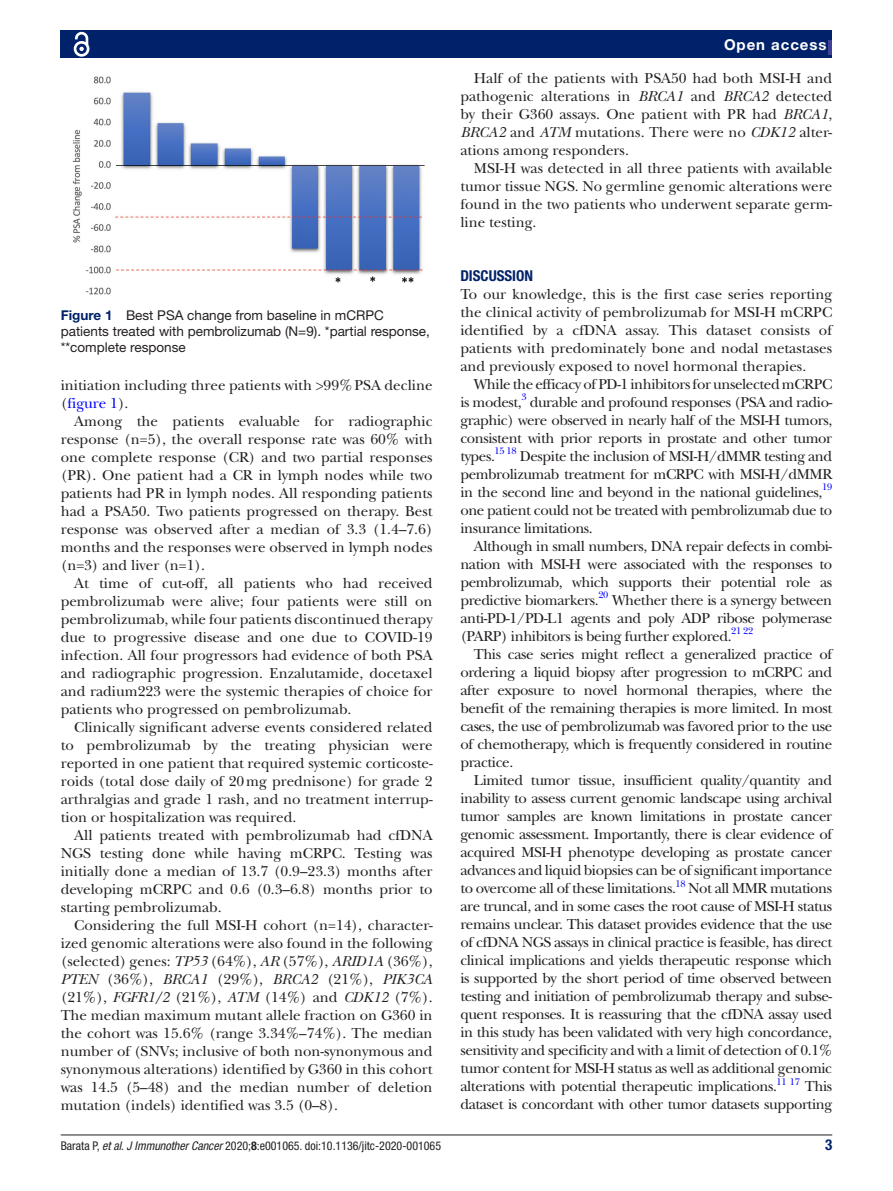
<style>
.page{position:relative;width:893px;height:1191px;background:#fff}
.page>*{position:absolute;margin:0;border:0;box-sizing:border-box;transform-origin:0 0}
.t1{font:15px/18px "New Baskerville";color:#231f20;text-align:justify}
.t2{font:15px/18px "New Baskerville";letter-spacing:-.025em;color:#231f20}
.t3{font:700 condensed 15px "Helvetica Neue LT Std";color:#00226b}
.t4{font:700 15px "Helvetica Neue LT Std";letter-spacing:.065em;color:#fff}
.t5{font:13.5px/16.2px "Helvetica Neue LT Std";color:#231f20}
.t6{font:condensed 12px "Helvetica Neue LT Std";color:#231f20}
.t7{font:9.9px "New Baskerville";letter-spacing:-.025em;color:#00f}
.s1{font-weight:700;color:#00226b}
.s2{color:#00f}
.s3{font-style:italic}
.s4{font-weight:700}
</style>
<div class="page">
<hr style="left:61px;top:1134px;width:771px;height:1px;background:#231f20">
<div style="left:61px;top:31px;width:771px;height:27px;background:#00226b"></div>
<hr style="left:828px;top:40px;width:4px;height:15px;background:#414099">
<svg style="left:73px;top:31px;width:17px;height:26px"></svg>
<img style="left:72px;top:76px;width:353px;height:219px">
<p class="t5" style="left:61px;top:307px;width:371px"><span class="s1">Figure 1</span> Best PSA change from baseline in mCRPC patients treated with pembrolizumab (N=9). *partial response, **complete response</p>
<p class="t1" style="left:61px;top:376px;width:373px">initiation including three patients with &gt;99%PSA decline (<span class="s2">figure 1</span>).</p>
<p class="t1" style="left:61px;top:412px;width:373px;text-indent:14px">Among the patients evaluable for radiographic response (n=5), the overall response rate was 60% with one complete response (CR) and two partial responses (PR). One patient had a CR in lymph nodes while two patients had PR in lymph nodes. All responding patients had a PSA50. Two patients progressed on therapy. Best response was observed after a median of 3.3 (1.4–7.6) months and the responses were observed in lymph nodes (n=3) and liver (n=1).</p>
<p class="t1" style="left:61px;top:574px;width:373px;text-indent:14px">At time of cut-off, all patients who had received pembrolizumab were alive; four patients were still on pembrolizumab, while four patients discontinued therapy due to progressive disease and one due to COVID-19 infection. All four progressors had evidence of both PSA and radiographic progression. Enzalutamide, docetaxel and radium223 were the systemic therapies of choice for patients who progressed on pembrolizumab.</p>
<p class="t1" style="left:61px;top:718px;width:373px;text-indent:14px">Clinically significant adverse events considered related to pembrolizumab by the treating physician were reported in one patient that required systemic corticoste&shy;roids (total dose daily of 20mg prednisone) for grade 2 arthralgias and grade 1 rash, and no treatment interrup&shy;tion or hospitalization was required.</p>
<p class="t1" style="left:61px;top:826px;width:373px;text-indent:14px">All patients treated with pembrolizumab had cfDNA NGS testing done while having mCRPC. Testing was initially done a median of 13.7 (0.9–23.3) months after developing mCRPC and 0.6 (0.3–6.8) months prior to starting pembrolizumab.</p>
<p class="t1" style="left:61px;top:916px;width:373px;text-indent:14px">Considering the full MSI-H cohort (n=14), character&shy;ized genomic alterations were also found in the following (selected) genes: <span class="s3">TP53</span> (64%), <span class="s3">AR</span> (57%), <span class="s3">ARID1A</span> (36%), <span class="s3">PTEN</span> (36%), <span class="s3">BRCA1</span> (29%), <span class="s3">BRCA2</span> (21%), <span class="s3">PIK3CA </span>(21%), <span class="s3">FGFR1/2</span> (21%), <span class="s3">ATM</span> (14%) and <span class="s3">CDK12</span> (7%).<br>The median maximum mutant allele fraction on G360 in the cohort was 15.6% (range 3.34%–74%). The median number of (SNVs; inclusive of both non-synonymous and synonymous alterations) identified by G360 in this cohort was 14.5 (5–48) and the median number of deletion mutation (indels) identified was 3.5 (0–8).</p>
<p class="t4" style="left:724px;top:35px;width:104px">Open access</p>
<p class="t1" style="left:460px;top:69px;width:373px;text-indent:14px">Half of the patients with PSA50 had both MSI-H and pathogenic alterations in <span class="s3">BRCA1</span> and <span class="s3">BRCA2</span> detected by their G360 assays. One patient with PR had <span class="s3">BRCA1</span>, <span class="s3">BRCA2</span> and <span class="s3">ATM</span> mutations. There were no <span class="s3">CDK12</span> alter&shy;ations among responders.</p>
<p class="t1" style="left:460px;top:159px;width:373px;text-indent:14px">MSI-H was detected in all three patients with available tumor tissue NGS. No germline genomic alterations were found in the two patients who underwent separate germ&shy;line testing.</p>
<p class="t3" style="left:460px;top:267px;width:74px">DISCUSSION</p>
<p class="t1" style="left:460px;top:285px;width:373px">To our knowledge, this is the first case series reporting the clinical activity of pembrolizumab for MSI-H mCRPC identified by a cfDNA assay. This dataset consists of patients with predominately bone and nodal metastases and previously exposed to novel hormonal therapies.</p>
<p class="t2" style="left:460px;top:375px;width:373px;text-indent:14px">While the efficacy of PD-1 inhibitors for unselected mCRPC is modest,</p>
<p class="t7" style="left:521px;top:391px;width:7px">3</p>
<p class="t1" style="left:460px;top:393px;width:373px;text-indent:69px">durable and profound responses (PSA and radio&shy;graphic) were observed in nearly half of the MSI-H tumors, consistent with prior reports in prostate and other tumor types.</p>
<p class="t7" style="left:495px;top:445px;width:24px">15 18</p>
<p class="t1" style="left:460px;top:447px;width:373px;text-indent:59px">Despite the inclusion of MSI-H/dMMR testing and pembrolizumab treatment for mCRPC with MSI-H/dMMR in the second line and beyond in the national guidelines,</p>
<p class="t7" style="left:822px;top:481px;width:12px">19</p>
<p class="t2" style="left:460px;top:501px;width:373px">one patient could not be treated with pembrolizumab due to insurance limitations.</p>
<p class="t1" style="left:460px;top:537px;width:373px;text-indent:14px">Although in small numbers, DNA repair defects in combi&shy;nation with MSI-H were associated with the responses to pembrolizumab, which supports their potential role as predictive biomarkers.</p>
<p class="t7" style="left:598px;top:589px;width:12px">20</p>
<p class="t1" style="left:460px;top:591px;width:373px;text-indent:152px">Whether there is a synergy between anti-PD-1/PD-L1 agents and poly ADP ribose polymerase (PARP) inhibitors is being further explored.</p>
<p class="t7" style="left:731px;top:625px;width:24px">21 22</p>
<p class="t1" style="left:460px;top:645px;width:373px;text-indent:14px">This case series might reflect a generalized practice of ordering a liquid biopsy after progression to mCRPC and after exposure to novel hormonal therapies, where the benefit of the remaining therapies is more limited. In most cases, the use of pembrolizumab was favored prior to the use of chemotherapy, which is frequently considered in routine practice.</p>
<p class="t1" style="left:460px;top:771px;width:373px;text-indent:14px">Limited tumor tissue, insufficient quality/quantity and inability to assess current genomic landscape using archival tumor samples are known limitations in prostate cancer genomic assessment. Importantly, there is clear evidence of acquired MSI-H phenotype developing as prostate cancer advances and liquid biopsies can be of significant importance to overcome all of these limitations.<sup>18</sup> Not all MMR mutations are truncal, and in some cases the root cause of MSI-H status remains unclear. This dataset provides evidence that the use of cfDNA NGS assays in clinical practice is feasible, has direct clinical implications and yields therapeutic response which is supported by the short period of time observed between testing and initiation of pembrolizumab therapy and subse&shy;quent responses. It is reassuring that the cfDNA assay used in this study has been validated with very high concordance, sensitivity and specificity and with a limit of detection of 0.1% tumor content for MSI-H status as well as additional genomic alterations with potential therapeutic implications.<sup>11</sup> <sup>17</sup> This dataset is concordant with other tumor datasets supporting</p>
<p class="t6" style="left:61px;top:1138px;width:382px">Barata P, <span class="s3">et al</span>. <span class="s3">J Immunother Cancer</span> 2020;<span class="s4">8</span>:e001065. doi:10.1136/jitc-2020-001065</p>
<p class="t3" style="left:825px;top:1135px;width:9px">3</p>
</div>
